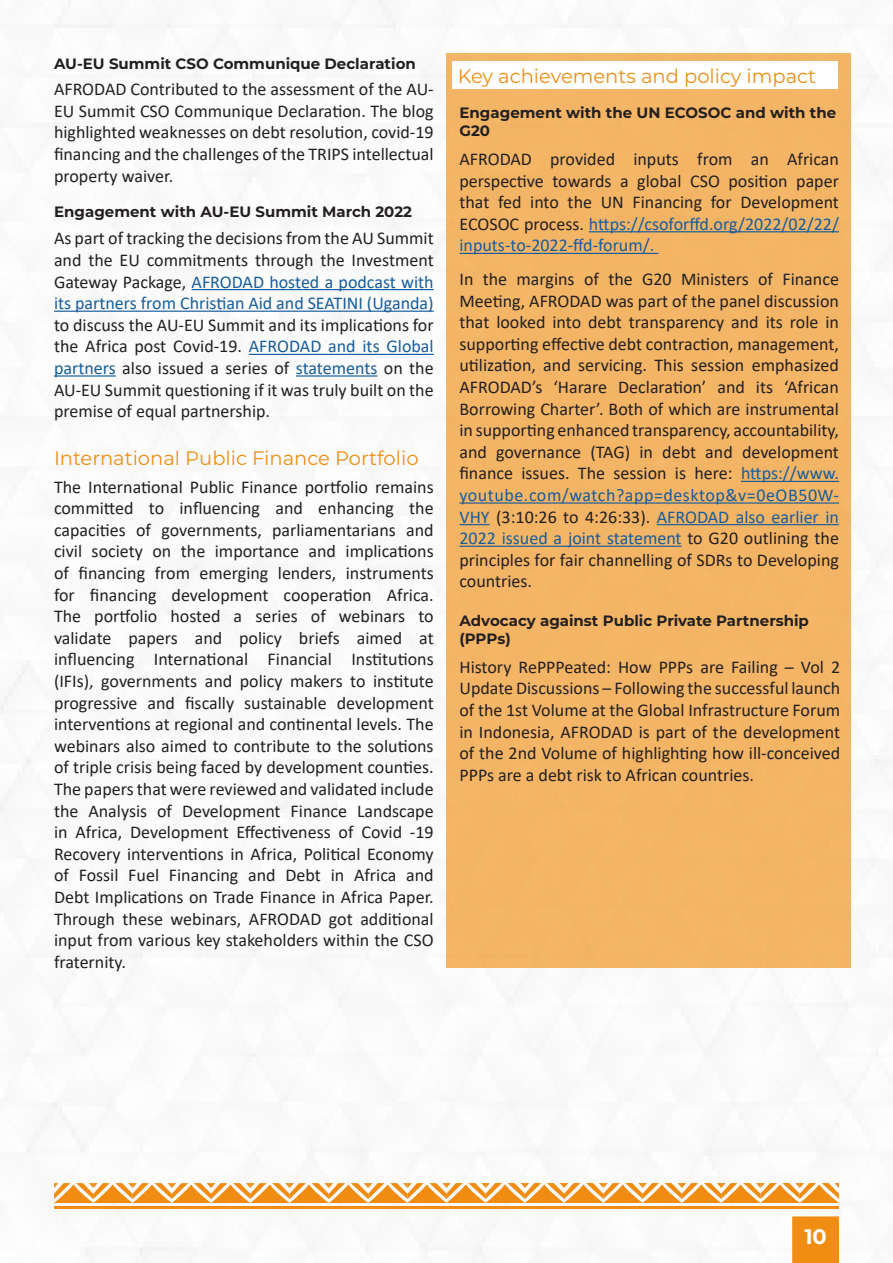
<style>
.page{position:relative;width:893px;height:1263px;background:#fff}
.page>*{position:absolute;margin:0;border:0;box-sizing:border-box;transform-origin:0 0}
.t1{font:700 21px "Montserrat";color:#fff}
.Heading_2{font:19.5px "Montserrat";color:#f08e13}
.Body{font:18px/21.6px "Calibri";color:#231f20;text-align:justify}
.Heading_3{font:700 15px/18px "Montserrat";color:#231f20}
.s1{color:#175d9e}
</style>
<div class="page">
<img style="left:0;top:0;width:888px;height:1260px">
<hr style="left:250px;top:1206px;width:40px;height:3px;background:#f08c12">
<hr style="left:211px;top:1206px;width:39px;height:3px;background:#f08c12">
<hr style="left:172px;top:1206px;width:39px;height:3px;background:#f08c12">
<hr style="left:133px;top:1206px;width:39px;height:3px;background:#f08c12">
<hr style="left:93px;top:1206px;width:40px;height:3px;background:#f08c12">
<hr style="left:54px;top:1206px;width:39px;height:3px;background:#f08c12">
<hr style="left:290px;top:1206px;width:39px;height:3px;background:#f08c12">
<hr style="left:329px;top:1206px;width:39px;height:3px;background:#f08c12">
<hr style="left:368px;top:1206px;width:39px;height:3px;background:#f08c12">
<hr style="left:407px;top:1206px;width:40px;height:3px;background:#f08c12">
<hr style="left:643px;top:1205px;width:39px;height:3px;background:#f08c12">
<hr style="left:603px;top:1205px;width:40px;height:3px;background:#f08c12">
<hr style="left:564px;top:1205px;width:39px;height:3px;background:#f08c12">
<hr style="left:525px;top:1205px;width:39px;height:3px;background:#f08c12">
<hr style="left:486px;top:1205px;width:39px;height:3px;background:#f08c12">
<hr style="left:446px;top:1205px;width:40px;height:3px;background:#f08c12">
<hr style="left:682px;top:1205px;width:39px;height:3px;background:#f08c12">
<hr style="left:721px;top:1205px;width:39px;height:3px;background:#f08c12">
<hr style="left:760px;top:1205px;width:40px;height:3px;background:#f08c12">
<svg style="left:54px;top:1183px;width:785px;height:20px"></svg>
<hr style="left:800px;top:1205px;width:39px;height:3px;background:#f08c12">
<div style="left:792px;top:1216px;width:47px;height:47px;background:#f08e13;border:2px solid #f08e13"></div>
<div style="left:446px;top:53px;width:404px;height:915px;background:#f3b466"></div>
<div style="left:452px;top:62px;width:386px;height:27px;background:#fff"></div>
<hr style="left:192px;top:289px;width:242px;height:1px;background:#175d9e">
<hr style="left:54px;top:311px;width:380px;height:1px;background:#175d9e">
<hr style="left:249px;top:354px;width:185px;height:1px;background:#175d9e">
<hr style="left:54px;top:375px;width:62px;height:2px;background:#175d9e">
<hr style="left:296px;top:375px;width:81px;height:2px;background:#175d9e">
<hr style="left:589px;top:231px;width:250px;height:1px;background:#175d9e">
<hr style="left:459px;top:253px;width:199px;height:1px;background:#175d9e">
<hr style="left:741px;top:481px;width:98px;height:1px;background:#175d9e">
<hr style="left:459px;top:502px;width:380px;height:2px;background:#175d9e">
<hr style="left:459px;top:524px;width:31px;height:1px;background:#175d9e">
<hr style="left:657px;top:524px;width:182px;height:1px;background:#175d9e">
<hr style="left:459px;top:546px;width:223px;height:1px;background:#175d9e">
<p class="Heading_3" style="left:54px;top:54px;width:363px">AU-EU Summit CSO Communique Declaration</p>
<p class="Body" style="left:54px;top:78px;width:381px">AFRODAD Contributed to the assessment of the AU-EU Summit CSO Communique Declaration. The blog highlighted weaknesses on debt resolution, covid-19 financing and the challenges of the TRIPS intellectual property waiver.</p>
<p class="Heading_3" style="left:54px;top:202px;width:360px">Engagement with AU-EU Summit March 2022</p>
<p class="Body" style="left:54px;top:227px;width:381px">As part of tracking the decisions from the AU Summit and the EU commitments through the Investment Gateway Package, <span class="s1">AFRODAD hosted a podcast with its partners from Christian Aid and SEATINI (Uganda) </span>to discuss the AU-EU Summit and its implications for the Africa post Covid-19. <span class="s1">AFRODAD and its Global partners</span> also issued a series of <span class="s1">statements</span> on the AU-EU Summit questioning if it was truly built on the premise of equal partnership.</p>
<p class="Heading_2" style="left:54px;top:445px;width:366px">International Public Finance Portfolio</p>
<p class="Body" style="left:54px;top:475px;width:381px">The International Public Finance portfolio remains committed to influencing and enhancing the capacities of governments, parliamentarians and civil society on the importance and implications of financing from emerging lenders, instruments for financing development cooperation Africa.<br>The portfolio hosted a series of webinars to validate papers and policy briefs aimed at influencing International Financial Institutions (IFIs), governments and policy makers to institute progressive and fiscally sustainable development interventions at regional and continental levels. The webinars also aimed to contribute to the solutions of triple crisis being faced by development counties.<br>The papers that were reviewed and validated include the Analysis of Development Finance Landscape in Africa, Development Effectiveness of Covid -19<br>Recovery interventions in Africa, Political Economy of Fossil Fuel Financing and Debt in Africa and Debt Implications on Trade Finance in Africa Paper.<br>Through these webinars, AFRODAD got additional input from various key stakeholders within the CSO fraternity.</p>
<p class="Heading_2" style="left:458px;top:63px;width:360px">Key achievements and policy impact</p>
<p class="Heading_3" style="left:459px;top:103px;width:378px">Engagement with the UN ECOSOC and with the<br>G20</p>
<p class="Body" style="left:459px;top:148px;width:381px">AFRODAD provided inputs from an African perspective towards a global CSO position paper that fed into the UN Financing for Development ECOSOC process. <span class="s1">https://csoforffd.org/2022/02/22/ inputs-to-2022-ffd-forum/.</span></p>
<p class="Body" style="left:459px;top:268px;width:381px">In the margins of the G20 Ministers of Finance Meeting, AFRODAD was part of the panel discussion that looked into debt transparency and its role in supporting effective debt contraction, management, utilization, and servicing. This session emphasized AFRODAD’s ‘Harare Declaration’ and its ‘African Borrowing Charter’. Both of which are instrumental in supporting enhanced transparency, accountability, and governance (TAG) in debt and development finance issues. The session is here: <span class="s1">https://www. youtube.com/watch?app=desktop&amp;v=0eOB50W-VHY</span> (3:10:26 to 4:26:33). <span class="s1">AFRODAD also earlier in 2022 issued a joint statement</span> to G20 outlining the principles for fair channelling of SDRs to Developing countries.</p>
<p class="Heading_3" style="left:459px;top:611px;width:351px">Advocacy against Public Private Partnership (PPPs)</p>
<p class="Body" style="left:459px;top:655px;width:382px">History RePPPeated: How PPPs are Failing – Vol 2<br>Update Discussions – Following the successful launch of the 1st Volume at the Global Infrastructure Forum in Indonesia, AFRODAD is part of the development of the 2nd Volume of highlighting how ill-conceived PPPs are a debt risk to African countries.</p>
<p class="t1" style="left:804px;top:1221px;width:24px">10</p>
</div>
